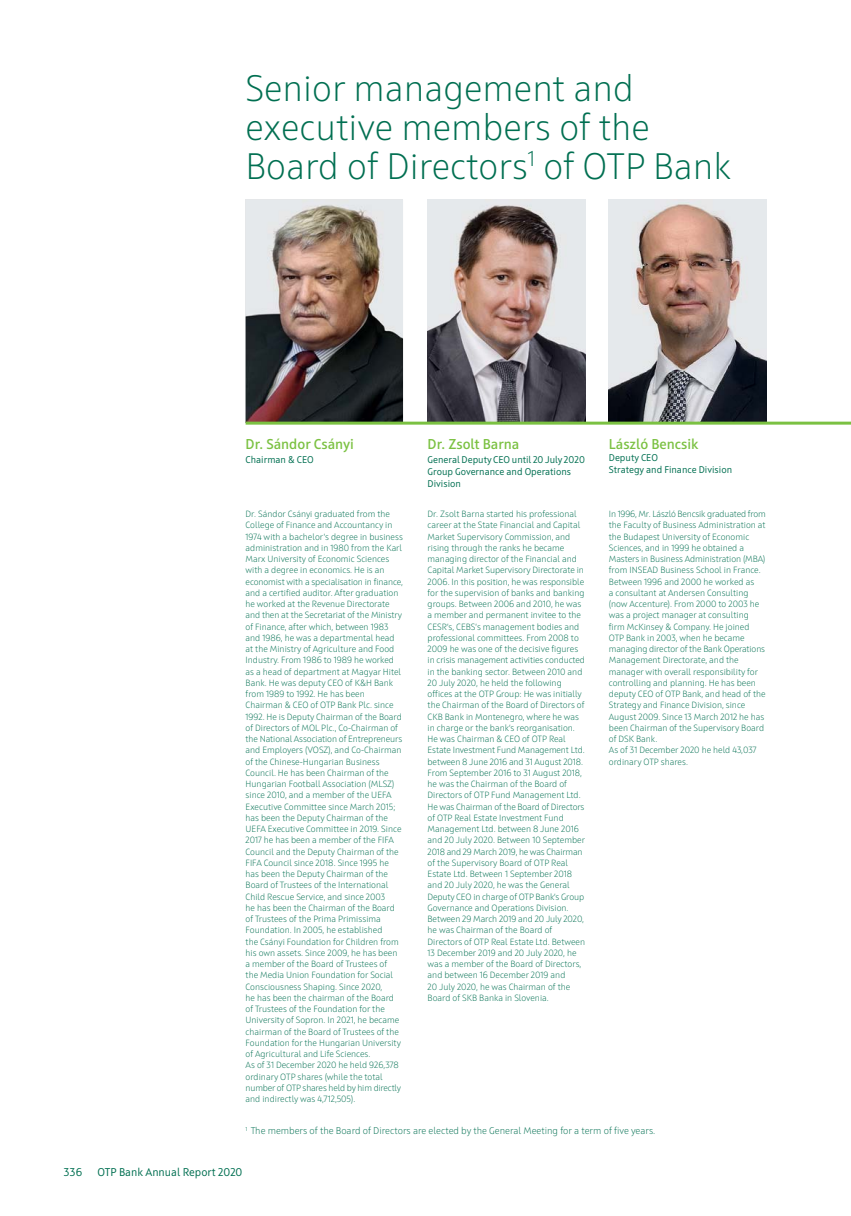
<style>
.page{position:relative;width:851px;height:1216px;background:#fff}
.page>*{position:absolute;margin:0;border:0;box-sizing:border-box;transform-origin:0 0}
.t1{font:300 36.75px/39px "Squad";color:#006f51}
.t2{font:600 14.25px "Squad";color:#7bc142}
.t3{font:11.25px "Squad";color:#006f51}
.t4{font:9.75px/12px "Squad";color:#006f51}
.t5{font:300 9.75px "Squad";color:#006f51}
.t6{font:300 9px/11.2px "Squad";color:#006f51}
</style>
<div class="page">
<img style="left:245px;top:200px;width:158px;height:222px">
<img style="left:427px;top:200px;width:158px;height:222px">
<img style="left:608px;top:200px;width:158px;height:222px">
<hr style="left:245px;top:422px;width:605px;height:3px;background:#7bc142">
<h1 class="t1" style="left:245px;top:70px;width:487px">Senior management and executive members of the<br>Board of Directors<sup>1</sup> of OTP Bank</h1>
<h2 class="t2" style="left:245px;top:437px;width:110px">Dr. Sándor Csányi</h2>
<p class="t4" style="left:245px;top:454px;width:70px">Chairman &amp; CEO</p>
<p class="t6" style="left:245px;top:509px;width:159px">Dr. Sándor Csányi graduated from the College of Finance and Accountancy in 1974 with a bachelor’s degree in business administration and in 1980 from the Karl Marx University of Economic Sciences with a degree in economics. He is an economist with a specialisation in finance, and a certified auditor. After graduation he worked at the Revenue Directorate and then at the Secretariat of the Ministry of Finance, after which, between 1983 and 1986, he was a departmental head at the Ministry of Agriculture and Food Industry. From 1986 to 1989 he worked as a head of department at Magyar Hitel Bank. He was deputy CEO of K&amp;H Bank from 1989 to 1992. He has been Chairman &amp; CEO of OTP Bank Plc. since 1992. He is Deputy Chairman of the Board of Directors of MOL Plc., Co-Chairman of the National Association of Entrepreneurs and Employers (VOSZ), and Co-Chairman of the Chinese-Hungarian Business Council. He has been Chairman of the Hungarian Football Association (MLSZ) since 2010, and a member of the UEFA Executive Committee since March 2015; has been the Deputy Chairman of the UEFA Executive Committee in 2019. Since 2017 he has been a member of the FIFA Council and the Deputy Chairman of the FIFA Council since 2018. Since 1995 he has been the Deputy Chairman of the Board of Trustees of the International Child Rescue Service, and since 2003<br>he has been the Chairman of the Board of Trustees of the Prima Primissima Foundation. In 2005, he established<br>the Csányi Foundation for Children from his own assets. Since 2009, he has been a member of the Board of Trustees of<br>the Media Union Foundation for Social Consciousness Shaping. Since 2020,<br>he has been the chairman of the Board of Trustees of the Foundation for the University of Sopron. In 2021, he became chairman of the Board of Trustees of the Foundation for the Hungarian University of Agricultural and Life Sciences.<br>As of 31 December 2020 he held 926,378 ordinary OTP shares (while the total number of OTP shares held by him directly and indirectly was 4,712,505).</p>
<h2 class="t2" style="left:427px;top:437px;width:93px">Dr. Zsolt Barna</h2>
<p class="t4" style="left:427px;top:454px;width:159px">General Deputy CEO until 20 July 2020<br>Group Governance and Operations<br>Division</p>
<h2 class="t2" style="left:608px;top:437px;width:91px">László Bencsik</h2>
<p class="t4" style="left:608px;top:452px;width:125px">Deputy CEO<br>Strategy and Finance Division</p>
<p class="t6" style="left:427px;top:509px;width:159px">Dr. Zsolt Barna started his professional career at the State Financial and Capital Market Supervisory Commission, and rising through the ranks he became managing director of the Financial and Capital Market Supervisory Directorate in 2006. In this position, he was responsible for the supervision of banks and banking groups. Between 2006 and 2010, he was a member and permanent invitee to the CESR’s, CEBS’s management bodies and professional committees. From 2008 to 2009 he was one of the decisive figures in crisis management activities conducted in the banking sector. Between 2010 and 20 July 2020, he held the following offices at the OTP Group: He was initially the Chairman of the Board of Directors of CKB Bank in Montenegro, where he was in charge or the bank’s reorganisation.<br>He was Chairman &amp; CEO of OTP Real Estate Investment Fund Management Ltd. between 8 June 2016 and 31 August 2018.<br>From September 2016 to 31 August 2018, he was the Chairman of the Board of Directors of OTP Fund Management Ltd.<br>He was Chairman of the Board of Directors of OTP Real Estate Investment Fund Management Ltd. between 8 June 2016 and 20 July 2020. Between 10 September 2018 and 29 March 2019, he was Chairman of the Supervisory Board of OTP Real Estate Ltd. Between 1 September 2018 and 20 July 2020, he was the General Deputy CEO in charge of OTP Bank’s Group Governance and Operations Division.<br>Between 29 March 2019 and 20 July 2020, he was Chairman of the Board of Directors of OTP Real Estate Ltd. Between 13 December 2019 and 20 July 2020, he was a member of the Board of Directors, and between 16 December 2019 and<br>20 July 2020, he was Chairman of the Board of SKB Banka in Slovenia.</p>
<p class="t6" style="left:608px;top:509px;width:158px">In 1996, Mr. László Bencsik graduated from the Faculty of Business Administration at the Budapest University of Economic Sciences, and in 1999 he obtained a Masters in Business Administration (MBA) from INSEAD Business School in France.<br>Between 1996 and 2000 he worked as<br>a consultant at Andersen Consulting (now Accenture). From 2000 to 2003 he was a project manager at consulting firm McKinsey &amp; Company. He joined OTP Bank in 2003, when he became managing director of the Bank Operations Management Directorate, and the manager with overall responsibility for controlling and planning. He has been deputy CEO of OTP Bank, and head of the Strategy and Finance Division, since August 2009. Since 13 March 2012 he has been Chairman of the Supervisory Board of DSK Bank.<br>As of 31 December 2020 he held 43,037 ordinary OTP shares.</p>
<p class="t5" style="left:245px;top:1126px;width:411px"><sup>1</sup> The members of the Board of Directors are elected by the General Meeting for a term of five years.</p>
<p class="t3" style="left:64px;top:1167px;width:20px">336</p>
<p class="t3" style="left:97px;top:1167px;width:146px">OTP Bank Annual Report 2020</p>
</div>
